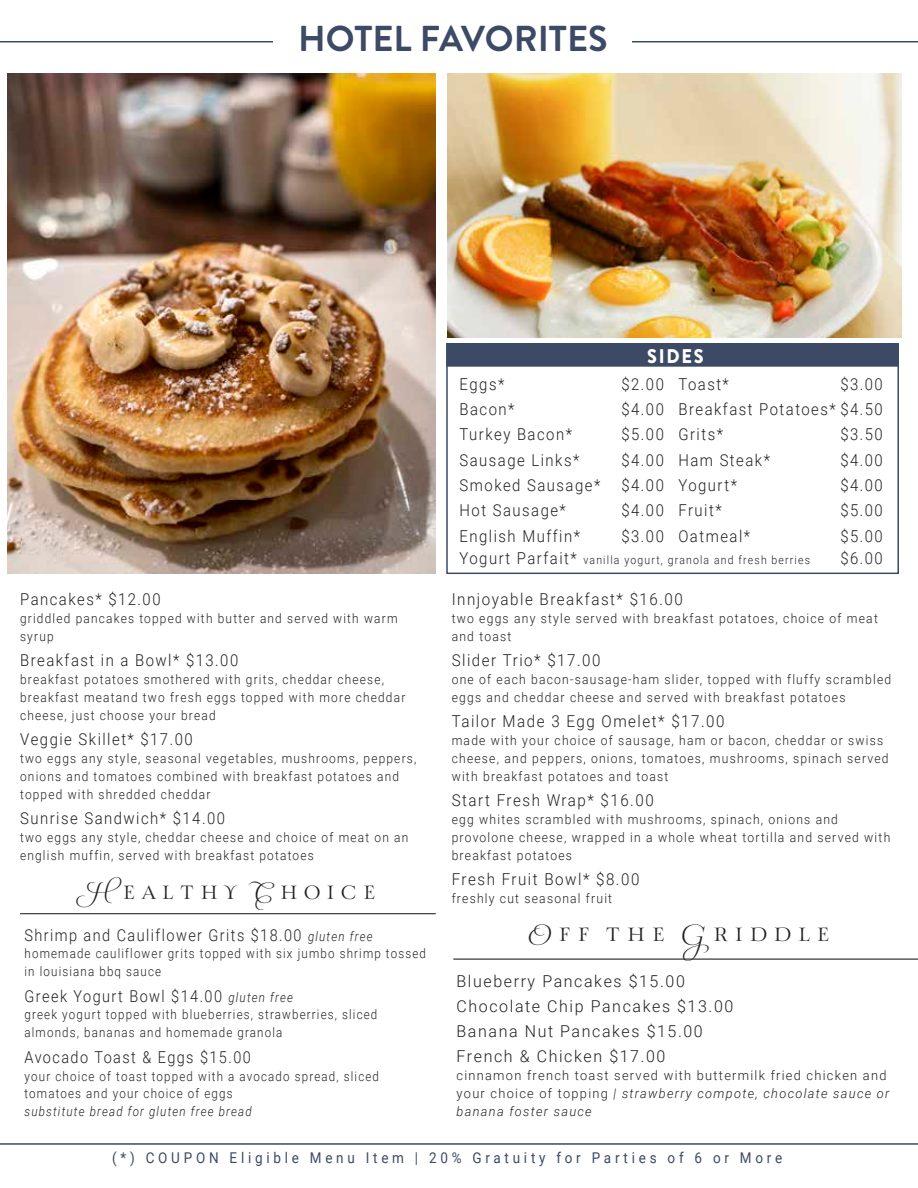
<style>
.page{position:relative;width:918px;height:1188px;background:#fff}
.page>*{position:absolute;margin:0;border:0;box-sizing:border-box;transform-origin:0 0}
.t1{font:700 36px "Brandon Grotesque";color:#3d4a65}
.t2{font:300 27.9px "Mynaruse Royale";color:#231f20;scale:.88 1}
.t3{font:300 27.9px "Mynaruse Royale";color:#231f20;scale:.92 1}
.t4{font:900 19.8px "Brandon Grotesque";letter-spacing:.1em;color:#fff;scale:.91 1}
.t5{font:300 16.35px/25.3px "Roboto";letter-spacing:.1em;color:#231f20;scale:.91 1}
.t6{font:300 16.35px "Roboto";letter-spacing:.1em;color:#231f20;scale:.92 1}
.t7{font:300 16.35px "Roboto";letter-spacing:.1em;color:#231f20;scale:.88 1}
.t8{font:300 16.35px/25.3px "Roboto";letter-spacing:.1em;color:#231f20}
.t9{font:14.85px "Roboto";letter-spacing:.28em;color:#3d4a65;scale:.91 1}
.t10{font:300 13.05px/17.9px "Roboto";letter-spacing:.1em;color:#231f20;scale:.92 1}
.t11{font:300 13.05px/17.9px "Roboto";letter-spacing:.1em;color:#231f20;scale:.91 1}
.t12{font:300 13.05px/17.9px "Roboto";letter-spacing:.1em;color:#231f20;scale:.88 1}
.t13{font:300 13.05px/17.9px "Roboto";letter-spacing:.1em;color:#231f20}
.t14{font:italic 300 13.05px "Roboto";letter-spacing:.1em;color:#231f20;scale:.88 1}
.t15{font:300 11.55px "Roboto";letter-spacing:.11em;color:#231f20;scale:.91 1}
.s1{font-style:italic;font-size:13.05px}
.s2{font-size:16.35px}
.s3{font-style:italic}
</style>
<div class="page">
<hr style="left:453px;top:959px;width:465px;height:1px;background:#231f20">
<hr style="left:20px;top:913px;width:416px;height:1px;background:#231f20">
<div style="left:446px;top:343px;width:453px;height:231px;border:2px solid #3d4a65"></div>
<div style="left:446px;top:343px;width:453px;height:24px;background:#3d4a65;border:2px solid #3d4a65"></div>
<hr style="left:0;top:1143px;width:918px;height:2px;background:#6c768a">
<img style="left:447px;top:74px;width:455px;height:263px">
<img style="left:7px;top:74px;width:429px;height:499px">
<svg style="left:0;top:41px;width:918px;height:1px"></svg>
<div style="left:274px;top:8px;width:358px;height:47px;background:#fff"></div>
<h1 class="t1" style="left:298px;top:14px;width:311px">HOTEL FAVORITES</h1>
<h3 class="t4" style="left:647px;top:342px;width:64px">SIDES</h3>
<p class="t5" style="left:678px;top:371px;width:226px">Toast*<br>Breakfast Potatoes* $4.50<br>Grits*<br>Ham Steak*<br>Yogurt*<br>Fruit*<br>Oatmeal*</p>
<p class="t5" style="left:460px;top:371px;width:156px">Eggs*<br>Bacon*<br>Turkey Bacon*<br>Sausage Links*<br>Smoked Sausage*<br>Hot Sausage*<br>English Muffin*</p>
<p class="t5" style="left:621px;top:371px;width:48px;text-align:justify">$2.00 $4.00 $5.00 $4.00 $4.00 $4.00 $3.00</p>
<p class="t5" style="left:840px;top:371px;width:48px">$3.00</p>
<p class="t5" style="left:840px;top:421px;width:48px;text-align:justify">$3.50 $4.00 $4.00 $5.00 $5.00</p>
<p class="t5" style="left:20px;top:586px;width:156px">Pancakes* $12.00</p>
<p class="t11" style="left:20px;top:609px;width:416px">griddled pancakes topped with butter and served with warm syrup</p>
<p class="t5" style="left:20px;top:647px;width:241px">Breakfast in a Bowl* $13.00</p>
<p class="t11" style="left:20px;top:670px;width:425px">breakfast potatoes smothered with grits, cheddar cheese, breakfast meatand two fresh eggs topped with more cheddar cheese, just choose your bread</p>
<p class="t5" style="left:20px;top:726px;width:191px">Veggie Skillet* $17.00</p>
<p class="t11" style="left:20px;top:749px;width:437px">two eggs any style, seasonal vegetables, mushrooms, peppers, onions and tomatoes combined with breakfast potatoes and topped with shredded cheddar</p>
<p class="t5" style="left:20px;top:805px;width:227px">Sunrise Sandwich* $14.00</p>
<p class="t11" style="left:20px;top:828px;width:428px">two eggs any style, cheddar cheese and choice of meat on an english muffin, served with breakfast potatoes</p>
<h2 class="t2" style="left:78px;top:873px;width:344px">Healthy Choice</h2>
<p class="t7" style="left:25px;top:923px;width:397px">Shrimp and Cauliflower Grits $18.00 <span class="s1">gluten free</span></p>
<p class="t12" style="left:25px;top:944px;width:458px">homemade cauliflower grits topped with six jumbo shrimp tossed in louisiana bbq sauce</p>
<p class="t7" style="left:25px;top:984px;width:307px">Greek Yogurt Bowl $14.00 <span class="s1">gluten free</span></p>
<p class="t12" style="left:25px;top:1005px;width:402px">greek yogurt topped with blueberries, strawberries, sliced almonds, bananas and homemade granola</p>
<p class="t7" style="left:25px;top:1045px;width:259px">Avocado Toast &amp; Eggs $15.00</p>
<p class="t12" style="left:25px;top:1066px;width:404px">your choice of toast topped with a avocado spread, sliced tomatoes and your choice of eggs</p>
<p class="t14" style="left:25px;top:1102px;width:260px">substitute bread for gluten free bread</p>
<p class="t15" style="left:460px;top:552px;width:387px"><span class="s2">Yogurt Parfait*</span> vanilla yogurt, granola and fresh berries</p>
<p class="t5" style="left:840px;top:545px;width:48px">$6.00</p>
<p class="t6" style="left:452px;top:588px;width:253px">Innjoyable Breakfast* $16.00</p>
<p class="t10" style="left:452px;top:609px;width:465px">two eggs any style served with breakfast potatoes, choice of meat and toast</p>
<p class="t6" style="left:452px;top:649px;width:163px">Slider Trio* $17.00</p>
<p class="t10" style="left:452px;top:670px;width:479px">one of each bacon-sausage-ham slider, topped with fluffy scrambled eggs and cheddar cheese and served with breakfast potatoes</p>
<p class="t6" style="left:452px;top:710px;width:298px">Tailor Made 3 Egg Omelet* $17.00</p>
<p class="t10" style="left:452px;top:731px;width:477px">made with your choice of sausage, ham or bacon, cheddar or swiss cheese, and peppers, onions, tomatoes, mushrooms, spinach served with breakfast potatoes and toast</p>
<p class="t6" style="left:452px;top:789px;width:221px">Start Fresh Wrap* $16.00</p>
<p class="t10" style="left:452px;top:810px;width:478px">egg whites scrambled with mushrooms, spinach, onions and provolone cheese, wrapped in a whole wheat tortilla and served with breakfast potatoes</p>
<p class="t6" style="left:452px;top:868px;width:206px">Fresh Fruit Bowl* $8.00</p>
<p class="t10" style="left:452px;top:889px;width:176px">freshly cut seasonal fruit</p>
<h2 class="t3" style="left:523px;top:916px;width:339px">Off the Griddle</h2>
<p class="t8" style="left:457px;top:967px;width:278px">Blueberry Pancakes $15.00<br>Chocolate Chip Pancakes $13.00<br>Banana Nut Pancakes $15.00<br>French &amp; Chicken $17.00</p>
<p class="t13" style="left:457px;top:1066px;width:434px">cinnamon french toast served with buttermilk fried chicken and your choice of topping <span class="s3">| strawberry compote, chocolate sauce or banana foster sauce</span></p>
<p class="t9" style="left:112px;top:1147px;width:738px">(*) COUPON Eligible Menu Item | 20% Gratuity for Parties of 6 or More</p>
</div>
